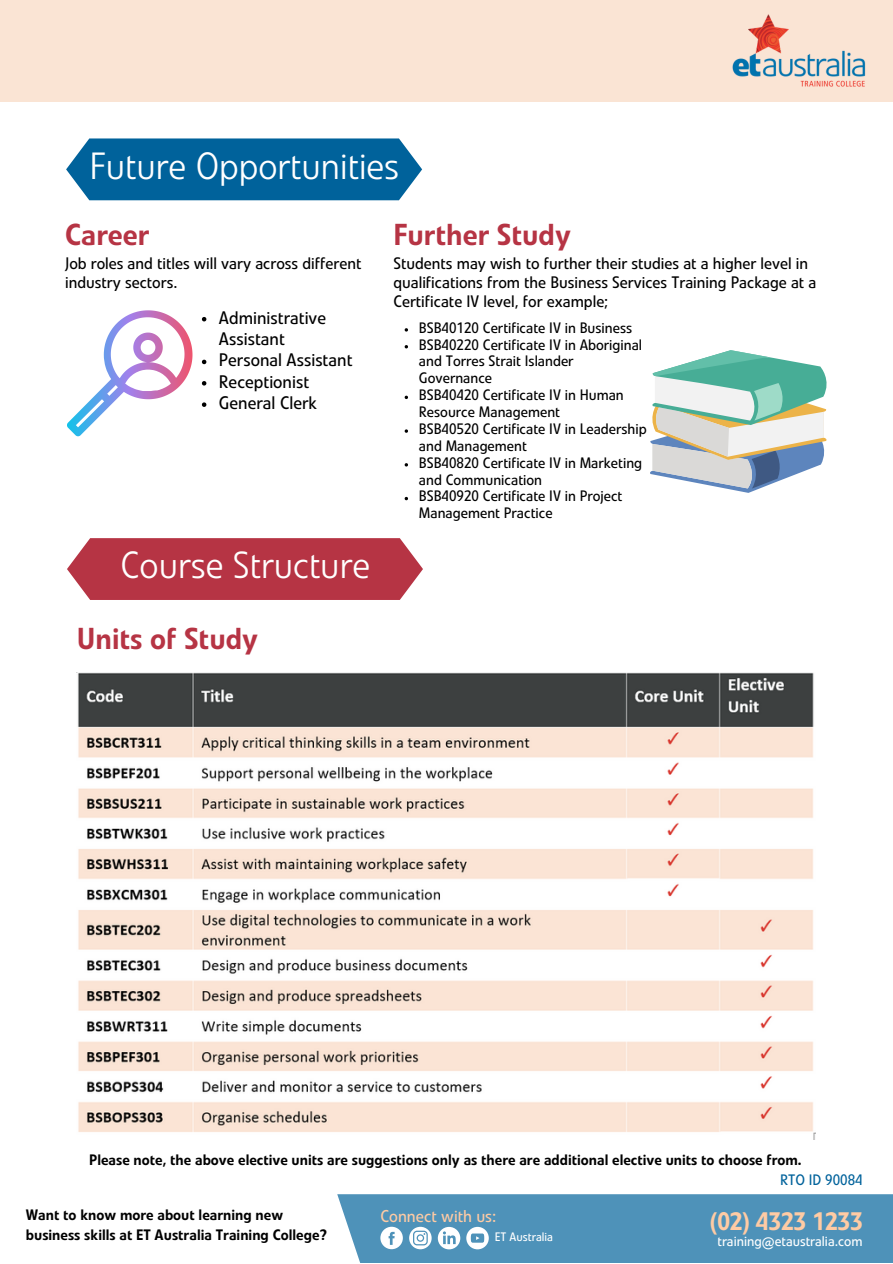
<style>
.page{position:relative;width:893px;height:1264px;background:#fff}
.page>*{position:absolute;margin:0;border:0;box-sizing:border-box;transform-origin:0 0}
.t1{font:300 37.5px "Linotype Veto";color:#fff}
.t2{font:500 30px "Linotype Veto";color:#b63444}
.t3{font:500 25.05px "Linotype Veto";color:#ffcba4}
.t4{font:18px/21.3px "Linotype Veto";color:#000}
.t5{font:16.95px "Linotype Veto";color:#ffcba4}
.t6{font:16.5px/19px "Linotype Veto";color:#000}
.t7{font:15px/16.8px "Linotype Veto";color:#000}
.t8{font:500 15px/20.2px "Linotype Veto";color:#000}
.t9{font:15px "Linotype Veto";color:#00629b}
.t10{font:13.95px "Linotype Veto";color:#fff}
.t11{font:12.15px "Linotype Veto";color:#fff}
</style>
<div class="page">
<svg style="left:337px;top:1194px;width:555px;height:68px;background:#5898bd"></svg>
<div style="left:0;top:0;width:892px;height:101px;background:#fae4d4"></div>
<img style="left:732px;top:14px;width:134px;height:73px">
<svg style="left:66px;top:138px;width:356px;height:62px;background:#126da2"></svg>
<svg style="left:67px;top:310px;width:125px;height:126px"></svg>
<svg style="left:202px;top:317px;width:4px;height:4px"></svg>
<svg style="left:202px;top:360px;width:4px;height:4px"></svg>
<svg style="left:202px;top:381px;width:4px;height:4px"></svg>
<svg style="left:202px;top:402px;width:4px;height:5px"></svg>
<svg style="left:650px;top:350px;width:176px;height:143px"></svg>
<svg style="left:404px;top:395px;width:4px;height:4px"></svg>
<svg style="left:404px;top:429px;width:4px;height:4px"></svg>
<svg style="left:404px;top:497px;width:4px;height:3px"></svg>
<svg style="left:67px;top:538px;width:356px;height:62px;background:#ba4150"></svg>
<img style="left:77px;top:672px;width:738px;height:467px">
<h1 class="t1" style="left:89px;top:150px;width:311px">Future Opportunities</h1>
<h2 class="t2" style="left:65px;top:222px;width:86px">Career</h2>
<h2 class="t2" style="left:393px;top:222px;width:179px">Further Study</h2>
<p class="t6" style="left:393px;top:255px;width:424px">Students may wish to further their studies at a higher level in qualifications from the Business Services Training Package at a<br>Certificate IV level, for example;</p>
<p class="t7" style="left:419px;top:320px;width:229px">BSB40120 Certificate IV in Business<br>BSB40220 Certificate IV in Aboriginal and Torres Strait Islander<br>Governance<br>BSB40420 Certificate IV in Human<br>Resource Management<br>BSB40520 Certificate IV in Leadership and Management<br>BSB40820 Certificate IV in Marketing and Communication<br>BSB40920 Certificate IV in Project<br>Management Practice</p>
<h1 class="t1" style="left:120px;top:550px;width:251px">Course Structure</h1>
<p class="t6" style="left:65px;top:255px;width:298px">Job roles and titles will vary across different industry sectors.</p>
<p class="t4" style="left:219px;top:308px;width:135px">Administrative<br>Assistant<br>Personal Assistant<br>Receptionist<br>General Clerk</p>
<h2 class="t2" style="left:77px;top:626px;width:183px">Units of Study</h2>
<p class="t8" style="left:89px;top:1151px;width:713px">Please note, the above elective units are suggestions only as there are additional elective units to choose from.</p>
<p class="t8" style="left:26px;top:1205px;width:302px">Want to know more about learning new business skills at ET Australia Training College?</p>
<p class="t5" style="left:380px;top:1208px;width:117px">Connect with us:</p>
<p class="t11" style="left:495px;top:1231px;width:60px">ET Australia</p>
<p class="t9" style="left:780px;top:1173px;width:84px">RTO ID 90084</p>
<h3 class="t3" style="left:710px;top:1211px;width:154px">(02) 4323 1233</h3>
<p class="t10" style="left:717px;top:1235px;width:147px">training@etaustralia.com</p>
</div>
